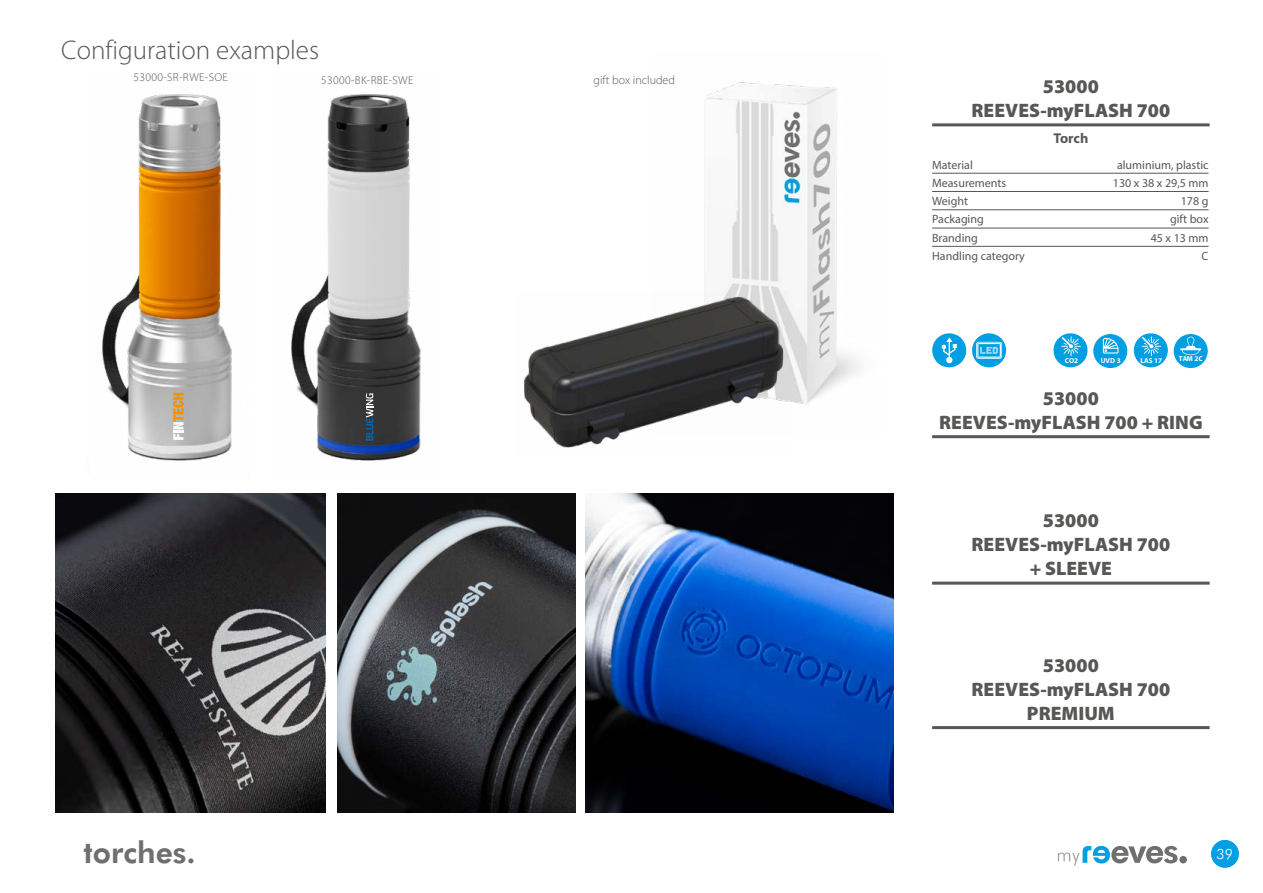
<style>
.page{position:relative;width:1263px;height:893px;background:#fff}
.page>*{position:absolute;margin:0;border:0;box-sizing:border-box;transform-origin:0 0}
.t1{font:800 30px "Futura BT";color:#706f6f}
.t2{font:300 27px "Myriad Pro";color:#575756}
.t3{font:900 19.5px/24px "Myriad Pro";color:#575756;text-align:center}
.t4{font:700 14.25px "Myriad Pro";letter-spacing:-.005em;color:#575756}
.t5{font:800 14.1px "Futura BT";color:#fff}
.t6{font:12px "Myriad Pro";color:#575756}
.t7{font:300 12px "Myriad Pro";color:#575756}
.t8{font:300 11.55px "Myriad Pro";letter-spacing:.03em;color:#575756}
.t9{font:700 7.2px "Myriad Pro";color:#fff}
</style>
<div class="page">
<img style="left:55px;top:493px;width:271px;height:319px">
<img style="left:338px;top:493px;width:237px;height:319px">
<img style="left:586px;top:493px;width:307px;height:319px">
<div style="left:1179px;top:856px;width:8px;height:7px;background:#706f6f;border-radius:50%"></div>
<svg style="left:1058px;top:846px;width:119px;height:20px"></svg>
<div style="left:932px;top:333px;width:34px;height:34px;background:#009fe3;border-radius:50%"></div>
<svg style="left:942px;top:337px;width:15px;height:26px"></svg>
<svg style="left:972px;top:333px;width:34px;height:34px"></svg>
<svg style="left:976px;top:342px;width:26px;height:17px"></svg>
<img style="left:102px;top:94px;width:130px;height:367px">
<svg style="left:173px;top:393px;width:11px;height:47px"></svg>
<img style="left:291px;top:94px;width:130px;height:367px">
<svg style="left:366px;top:393px;width:7px;height:48px"></svg>
<img style="left:704px;top:82px;width:155px;height:323px">
<img style="left:524px;top:291px;width:268px;height:157px">
<div style="left:1174px;top:334px;width:34px;height:34px;background:#009fe3;border-radius:50%"></div>
<svg style="left:1180px;top:336px;width:21px;height:19px"></svg>
<div style="left:1093px;top:334px;width:34px;height:34px;background:#009fe3;border-radius:50%"></div>
<svg style="left:1103px;top:338px;width:15px;height:16px"></svg>
<div style="left:1134px;top:333px;width:34px;height:34px;background:#009fe3;border-radius:50%"></div>
<svg style="left:1142px;top:336px;width:19px;height:20px"></svg>
<div style="left:1053px;top:333px;width:34px;height:34px;background:#009fe3;border-radius:50%"></div>
<svg style="left:1061px;top:336px;width:20px;height:20px"></svg>
<div style="left:1211px;top:840px;width:28px;height:28px;background:#009fe3;border-radius:50%"></div>
<hr style="left:932px;top:173px;width:115px;height:1px;background:#575756">
<hr style="left:1047px;top:173px;width:161px;height:1px;background:#575756">
<hr style="left:932px;top:191px;width:115px;height:1px;background:#575756">
<hr style="left:1047px;top:191px;width:161px;height:1px;background:#575756">
<hr style="left:932px;top:209px;width:115px;height:1px;background:#575756">
<hr style="left:1047px;top:209px;width:161px;height:1px;background:#575756">
<hr style="left:932px;top:228px;width:115px;height:1px;background:#575756">
<hr style="left:1047px;top:228px;width:161px;height:1px;background:#575756">
<hr style="left:932px;top:246px;width:115px;height:1px;background:#575756">
<hr style="left:1047px;top:246px;width:161px;height:1px;background:#575756">
<hr style="left:932px;top:123px;width:277px;height:3px;background:#575756">
<hr style="left:932px;top:435px;width:277px;height:3px;background:#575756">
<hr style="left:932px;top:582px;width:277px;height:3px;background:#575756">
<hr style="left:932px;top:726px;width:277px;height:3px;background:#575756">
<h2 class="t2" style="left:61px;top:34px;width:259px">Configuration examples</h2>
<p class="t8" style="left:133px;top:71px;width:96px">53000-SR-RWE-SOE</p>
<p class="t8" style="left:321px;top:73px;width:94px">53000-BK-RBE-SWE</p>
<p class="t7" style="left:594px;top:73px;width:83px">gift box included</p>
<h1 class="t1" style="left:84px;top:834px;width:114px">torches.</h1>
<h3 class="t3" style="left:971px;top:74px;width:200px">53000<br>REEVES-myFLASH 700</h3>
<p class="t4" style="left:1053px;top:129px;width:36px">Torch</p>
<p class="t6" style="left:932px;top:157px;width:42px">Material</p>
<p class="t6" style="left:1117px;top:157px;width:93px">aluminium, plastic</p>
<p class="t6" style="left:932px;top:175px;width:76px">Measurements</p>
<p class="t6" style="left:1113px;top:175px;width:97px">130 x 38 x 29,5 mm</p>
<p class="t6" style="left:932px;top:194px;width:37px">Weight</p>
<p class="t6" style="left:1181px;top:194px;width:29px">178 g</p>
<p class="t6" style="left:932px;top:212px;width:53px">Packaging</p>
<p class="t6" style="left:1170px;top:212px;width:40px">gift box</p>
<p class="t6" style="left:932px;top:230px;width:47px">Branding</p>
<p class="t6" style="left:1151px;top:230px;width:59px">45 x 13 mm</p>
<p class="t6" style="left:932px;top:249px;width:94px">Handling category</p>
<p class="t6" style="left:1201px;top:249px;width:8px">C</p>
<p class="t9" style="left:1065px;top:356px;width:15px">CO2</p>
<p class="t9" style="left:1101px;top:355px;width:21px">UVD 3</p>
<p class="t9" style="left:1140px;top:356px;width:23px">LAS 17</p>
<p class="t9" style="left:1179px;top:354px;width:25px">TAM 2C</p>
<h3 class="t3" style="left:939px;top:385px;width:265px">53000<br>REEVES-myFLASH 700 + RING</h3>
<h3 class="t3" style="left:971px;top:508px;width:200px">53000<br>REEVES-myFLASH 700 + SLEEVE</h3>
<h3 class="t3" style="left:971px;top:652px;width:200px">53000<br>REEVES-myFLASH 700<br>PREMIUM</h3>
<p class="t5" style="left:1216px;top:846px;width:19px">39</p>
</div>
